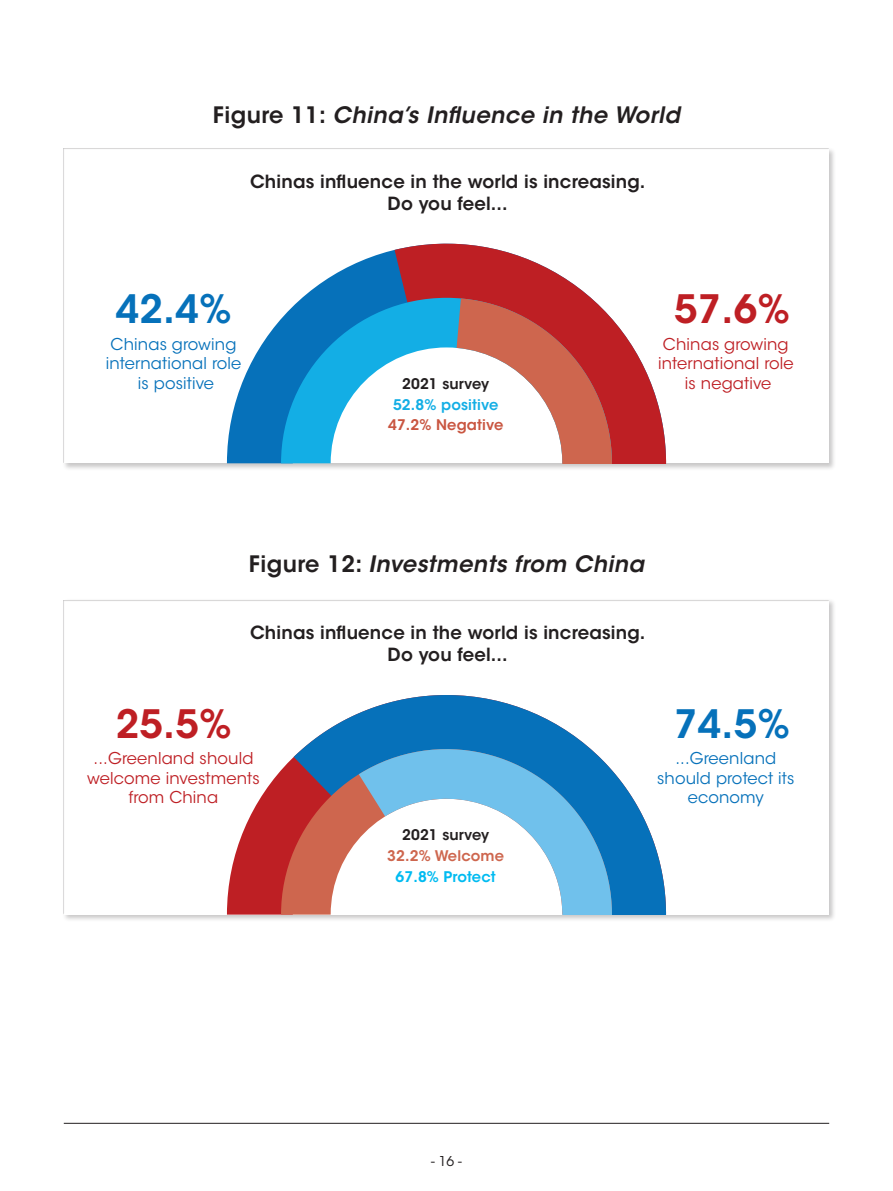
<style>
.page{position:relative;width:893px;height:1191px;background:#fff}
.page>*{position:absolute;margin:0;border:0;box-sizing:border-box;transform-origin:0 0}
.t1{font:600 38.85px "ITC Avant Garde Std";color:#0671ba}
.t2{font:600 38.85px "ITC Avant Garde Std";color:#be1f24}
.t3{font:italic 600 22.5px "ITC Avant Garde Std";letter-spacing:.02em;color:#231f20}
.t4{font:600 18px/21.6px "ITC Avant Garde Std";letter-spacing:.01em;color:#231f20;text-align:center}
.t5{font:16.2px/19.5px "ITC Avant Garde Std";letter-spacing:.01em;color:#be1f24;text-align:center}
.t6{font:16.2px/19.5px "ITC Avant Garde Std";letter-spacing:.01em;color:#0671ba;text-align:center}
.t7{font:600 14.55px "ITC Avant Garde Std";letter-spacing:.01em;color:#231f20}
.t8{font:600 14.55px "ITC Avant Garde Std";letter-spacing:.01em;color:#13aee5}
.t9{font:600 14.55px "ITC Avant Garde Std";letter-spacing:.01em;color:#c95641}
.t10{font:600 14.55px "ITC Avant Garde Std";letter-spacing:.01em;color:#ce664e}
.t11{font:600 14.55px "ITC Avant Garde Std";letter-spacing:.01em;color:#00bbf1}
.t12{font:13.5px "ITC Avant Garde Std";color:#231f20}
.s1{font-style:normal}
</style>
<div class="page">
<hr style="left:64px;top:1123px;width:765px;height:1px;background:#231f20">
<div style="left:62px;top:147px;width:775px;height:324px;background:#231f20;opacity:.25"></div>
<div style="left:63px;top:148px;width:767px;height:316px;background:#fff"></div>
<svg style="left:227px;top:249px;width:168px;height:214px"></svg>
<svg style="left:395px;top:243px;width:272px;height:220px;fill:#be1f24"></svg>
<svg style="left:281px;top:298px;width:151px;height:165px"></svg>
<svg style="left:432px;top:298px;width:187px;height:165px"></svg>
<div style="left:62px;top:598px;width:775px;height:324px;background:#231f20;opacity:.25"></div>
<div style="left:63px;top:599px;width:767px;height:316px;background:#fff"></div>
<svg style="left:227px;top:770px;width:54px;height:144px;fill:#be1f24"></svg>
<svg style="left:302px;top:695px;width:365px;height:219px"></svg>
<svg style="left:281px;top:749px;width:78px;height:165px;background:#b2696a"></svg>
<svg style="left:359px;top:726px;width:263px;height:188px"></svg>
<p class="t3" style="left:213px;top:100px;width:469px"><span class="s1">Figure 11:</span> China’s Influence in the World</p>
<p class="t4" style="left:250px;top:171px;width:397px">Chinas influence in the world is increasing.<br>Do you feel...</p>
<h1 class="t1" style="left:116px;top:284px;width:117px">42.4%</h1>
<p class="t6" style="left:106px;top:334px;width:137px">Chinas growing international role is positive</p>
<h1 class="t2" style="left:674px;top:284px;width:117px">57.6%</h1>
<p class="t5" style="left:658px;top:334px;width:137px">Chinas growing international role</p>
<p class="t7" style="left:402px;top:374px;width:89px">2021 survey</p>
<p class="t5" style="left:685px;top:373px;width:88px">is negative</p>
<p class="t8" style="left:393px;top:395px;width:107px">52.8% positive</p>
<p class="t9" style="left:388px;top:416px;width:117px">47.2% Negative</p>
<p class="t3" style="left:249px;top:549px;width:397px"><span class="s1">Figure 12:</span> Investments from China</p>
<p class="t4" style="left:250px;top:622px;width:397px">Chinas influence in the world is increasing.<br>Do you feel...</p>
<h1 class="t2" style="left:116px;top:699px;width:117px">25.5%</h1>
<p class="t5" style="left:87px;top:748px;width:174px">...Greenland should welcome investments from China</p>
<p class="t7" style="left:402px;top:825px;width:89px">2021 survey</p>
<p class="t10" style="left:387px;top:846px;width:118px">32.2% Welcome</p>
<p class="t11" style="left:396px;top:867px;width:102px">67.8% Protect</p>
<p class="t12" style="left:431px;top:1153px;width:32px">- 16 -</p>
<h1 class="t1" style="left:674px;top:699px;width:117px">74.5%</h1>
<p class="t6" style="left:657px;top:748px;width:139px">...Greenland should protect its economy</p>
</div>
